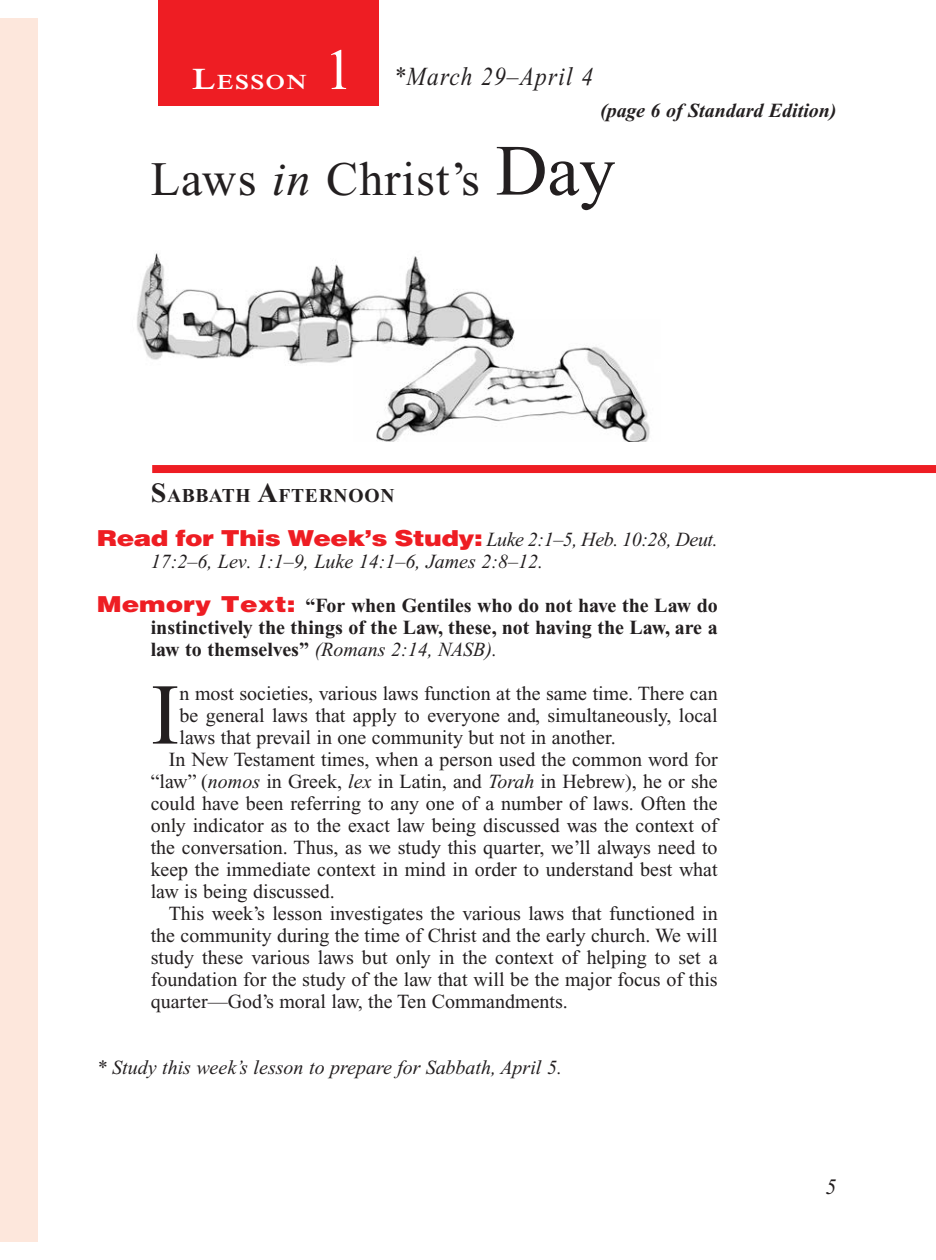
<style>
.page{position:relative;width:936px;height:1260px;background:#fff}
.page>*{position:absolute;margin:0;border:0;box-sizing:border-box;transform-origin:0 0}
.Body_Drop_Cap{font:86.4px "Times New Roman PS Std";color:#231f20}
.Lesson_Number{font:58px "Times New Roman PS Std";color:#fff}
.Lesson_Head_SA{font:48px "Times New Roman PS Std";letter-spacing:.025em;color:#231f20}
.Lesson_Dates{font:italic 26px "Times New Roman PS Std";letter-spacing:.05em;color:#231f20;scale:.9 1}
.PageNumbers{font:italic 22px "Times New Roman PS Std";color:#231f20}
.Lesson_Start_Head{font:600 21px "Times NRMT Std";letter-spacing:.07em;color:#fff;scale:1.1 1}
.Body{font:20px/22px "Times New Roman PS Std";color:#231f20;text-align:justify}
.Body_SA{font:20px/22px "Times New Roman PS Std";color:#231f20;text-align:justify}
.Body_Drop_Cap-2{font:20px/22px "Times New Roman PS Std";color:#231f20;text-align:justify}
.Question{font:700 20px/22px "Times New Roman PS Std";color:#231f20;text-align:justify}
.Question-2{font:italic 20px/22px "Times New Roman PS Std";color:#231f20}
.Page_from_SE{font:italic 700 20px "Times New Roman PS Std";color:#231f20}
.Sabbath_Afternoon_He{font:700 19.6px "Times New Roman PS Std";letter-spacing:.035em;color:#231f20}
.s1{font-size:30px}
.s2{font-style:italic}
.s3{font-size:72px}
.s4{font-size:28px}
.s5{font-family:"Helvetica LT Std";font-weight:900;font-style:normal;font-size:22px;color:#ee1d23}
.s6{font-family:"Helvetica LT Std";font-weight:900;font-size:22px;color:#ee1d23}
.s7{font-weight:400;font-style:italic}
</style>
<div class="page">
<div style="left:0;top:18px;width:37px;height:1224px;background:#fde7dc"></div>
<div style="left:152px;top:465px;width:784px;height:8px;background:#ee1d23"></div>
<div style="left:158px;top:1px;width:221px;height:105px;background:#ee1d23"></div>
<img style="left:137px;top:253px;width:513px;height:188px">
<p class="Lesson_Start_Head" style="left:192px;top:70px;width:106px"><span class="s1">L</span>ESSON</p>
<p class="Lesson_Number" style="left:324px;top:38px;width:30px">1</p>
<p class="Lesson_Dates" style="left:394px;top:63px;width:223px">*March 29–April 4</p>
<p class="Page_from_SE" style="left:600px;top:100px;width:238px">(page 6 of Standard Edition)</p>
<p class="Lesson_Head_SA" style="left:151px;top:152px;width:466px">Laws <span class="s2">in</span> Christ’s <span class="s3">Day</span></p>
<p class="Sabbath_Afternoon_He" style="left:151px;top:484px;width:245px"><span class="s4">S</span>ABBATH <span class="s4">A</span>FTERNOON</p>
<p class="Question-2" style="left:151px;top:528px;width:569px;text-indent:-54px"><span class="s5">Read for This Week’s Study:</span> Luke 2:1–5, Heb. 10:28, Deut.<br>17:2–6, Lev. 1:1–9, Luke 14:1–6, James 2:8–12.</p>
<p class="Question" style="left:151px;top:594px;width:569px;text-indent:-54px"><span class="s6">Memory Text:</span> “For when Gentiles who do not have the Law do instinctively the things of the Law, these, not having the Law, are a law to themselves” <span class="s7">(Romans 2:14, NASB).</span></p>
<p class="Body_Drop_Cap" style="left:151px;top:668px;width:30px">I</p>
<p class="Body_Drop_Cap-2" style="left:180px;top:682px;width:540px">n most societies, various laws function at the same time. There can be general laws that apply to everyone and, simultaneously, local laws that prevail in one community but not in another.</p>
<p class="Body" style="left:151px;top:748px;width:569px;text-indent:18px">In New Testament times, when a person used the common word for “law” (<span class="s2">nomos</span> in Greek, <span class="s2">lex</span> in Latin, and <span class="s2">Torah</span> in Hebrew), he or she could have been referring to any one of a number of laws. Often the only indicator as to the exact law being discussed was the context of the conversation. Thus, as we study this quarter, we’ll always need to keep the immediate context in mind in order to understand best what law is being discussed.</p>
<p class="Body_SA" style="left:151px;top:902px;width:569px;text-indent:18px">This week’s lesson investigates the various laws that functioned in the community during the time of Christ and the early church. We will study these various laws but only in the context of helping to set a foundation for the study of the law that will be the major focus of this quarter—God’s moral law, the Ten Commandments.</p>
<p class="Question-2" style="left:97px;top:1056px;width:467px">* Study this week’s lesson to prepare for Sabbath, April 5.</p>
<p class="PageNumbers" style="left:826px;top:1175px;width:12px">5</p>
</div>
